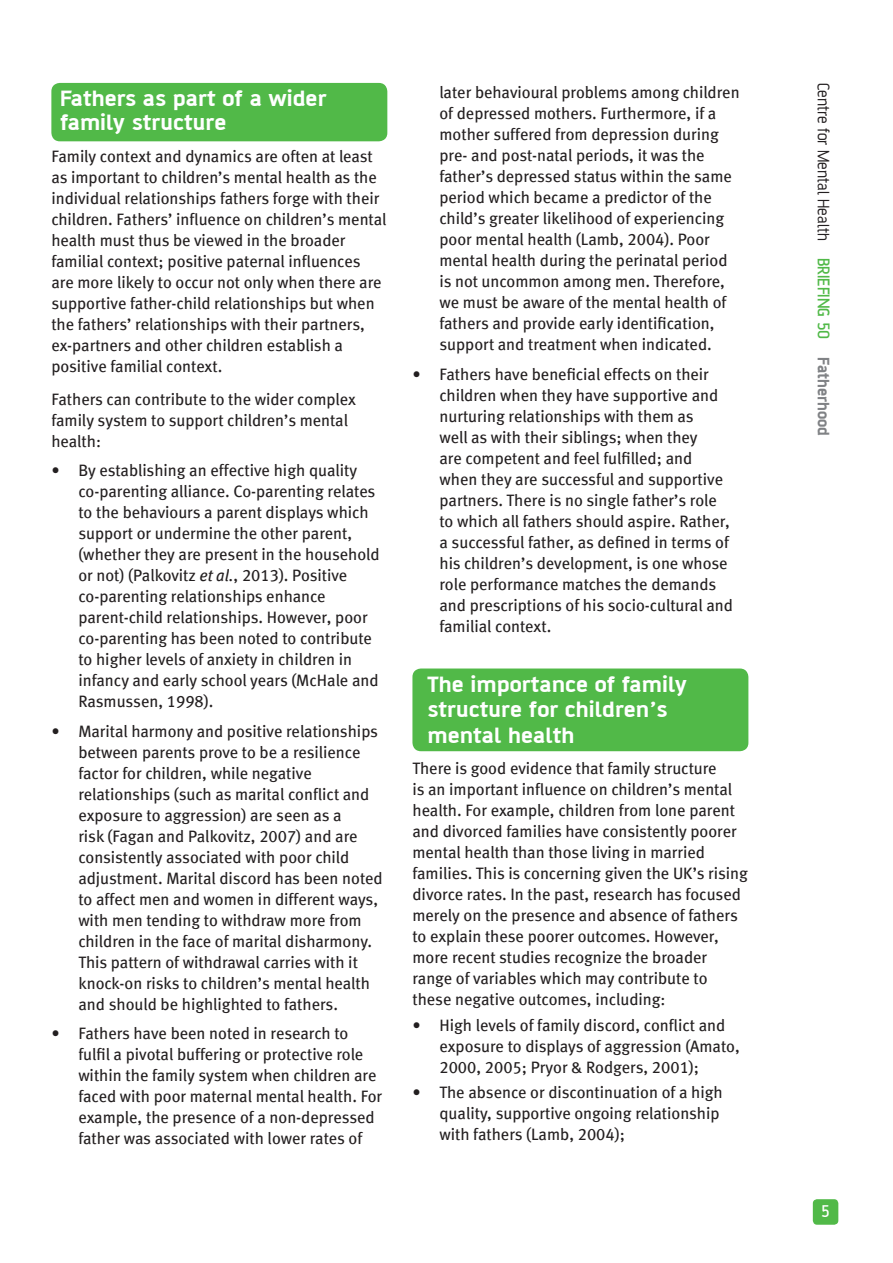
<style>
.page{position:relative;width:893px;height:1263px;background:#fff}
.page>*{position:absolute;margin:0;border:0;box-sizing:border-box;transform-origin:0 0}
.a{font:700 24px/25.5px "AF Battersea";color:#fff;scale:1.1 1}
.t1{font:18px "AF Battersea";color:#231f20}
.t2{font:500 18px "AF Battersea";color:#fff}
.Body_text{font:16.5px/21px "Meta Book LF";color:#231f20}
.s1{font-style:italic}
.s2{font-weight:500;color:#51b948}
.s3{font-weight:700;color:#808285}
</style>
<div class="page">
<div style="left:813px;top:1199px;width:25px;height:26px;background:#51b948;border-radius:4px"></div>
<div style="left:51px;top:83px;width:336px;height:58px;background:#51b948;border-radius:9px"></div>
<div style="left:412px;top:668px;width:336px;height:83px;background:#51b948;border-radius:9px"></div>
<p class="a" style="left:60px;top:86px;width:244px;line-height:24px">Fathers as part of a wider family structure</p>
<p class="Body_text" style="left:51px;top:146px;width:337px">Family context and dynamics are often at least as important to children’s mental health as the individual relationships fathers forge with their children. Fathers’ influence on children’s mental health must thus be viewed in the broader familial context; positive paternal influences are more likely to occur not only when there are supportive father-child relationships but when the fathers’ relationships with their partners, ex-partners and other children establish a positive familial context.</p>
<p class="Body_text" style="left:51px;top:388px;width:306px">Fathers can contribute to the wider complex family system to support children’s mental health:</p>
<p class="Body_text" style="left:78px;top:460px;width:303px;text-indent:-27px">• By establishing an effective high quality co-parenting alliance. Co-parenting relates to the behaviours a parent displays which support or undermine the other parent, (whether they are present in the household or not) (Palkovitz <span class="s1">et al.</span>, 2013). Positive co-parenting relationships enhance parent-child relationships. However, poor co-parenting has been noted to contribute to higher levels of anxiety in children in infancy and early school years (McHale and Rasmussen, 1998).</p>
<p class="Body_text" style="left:78px;top:720px;width:306px;text-indent:-27px">• Marital harmony and positive relationships between parents prove to be a resilience factor for children, while negative relationships (such as marital conflict and exposure to aggression) are seen as a<br>risk (Fagan and Palkovitz, 2007) and are consistently associated with poor child adjustment. Marital discord has been noted to affect men and women in different ways, with men tending to withdraw more from children in the face of marital disharmony.<br>This pattern of withdrawal carries with it knock-on risks to children’s mental health and should be highlighted to fathers.</p>
<p class="Body_text" style="left:78px;top:1023px;width:305px;text-indent:-27px">• Fathers have been noted in research to fulfil a pivotal buffering or protective role within the family system when children are faced with poor maternal mental health. For example, the presence of a non-depressed father was associated with lower rates of</p>
<p class="Body_text" style="left:439px;top:82px;width:302px">later behavioural problems among children of depressed mothers. Furthermore, if a mother suffered from depression during pre- and post-natal periods, it was the father’s depressed status within the same period which became a predictor of the child’s greater likelihood of experiencing poor mental health (Lamb, 2004). Poor mental health during the perinatal period is not uncommon among men. Therefore, we must be aware of the mental health of fathers and provide early identification, support and treatment when indicated.</p>
<p class="Body_text" style="left:439px;top:363px;width:295px;text-indent:-27px">• Fathers have beneficial effects on their children when they have supportive and nurturing relationships with them as<br>well as with their siblings; when they<br>are competent and feel fulfilled; and when they are successful and supportive partners. There is no single father’s role to which all fathers should aspire. Rather, a successful father, as defined in terms of his children’s development, is one whose role performance matches the demands and prescriptions of his socio-cultural and familial context.</p>
<p class="a" style="left:427px;top:671px;width:237px">The importance of family structure for children’s mental health</p>
<p class="Body_text" style="left:412px;top:758px;width:337px">There is good evidence that family structure<br>is an important influence on children’s mental health. For example, children from lone parent and divorced families have consistently poorer mental health than those living in married families. This is concerning given the UK’s rising divorce rates. In the past, research has focused merely on the presence and absence of fathers to explain these poorer outcomes. However, more recent studies recognize the broader range of variables which may contribute to these negative outcomes, including:</p>
<p class="Body_text" style="left:439px;top:1014px;width:302px;text-indent:-27px">• High levels of family discord, conflict and exposure to displays of aggression (Amato,<br>2000, 2005; Pryor &amp; Rodgers, 2001);</p>
<p class="Body_text" style="left:439px;top:1081px;width:285px;text-indent:-27px">• The absence or discontinuation of a high quality, supportive ongoing relationship with fathers (Lamb, 2004);</p>
<p class="t1" style="left:833px;top:83px;width:355px;rotate:90deg">Centre for Mental Health <span class="s2">BRIEFING 50</span> <span class="s3">Fatherhood</span></p>
<p class="t2" style="left:821px;top:1202px;width:10px">5</p>
</div>
